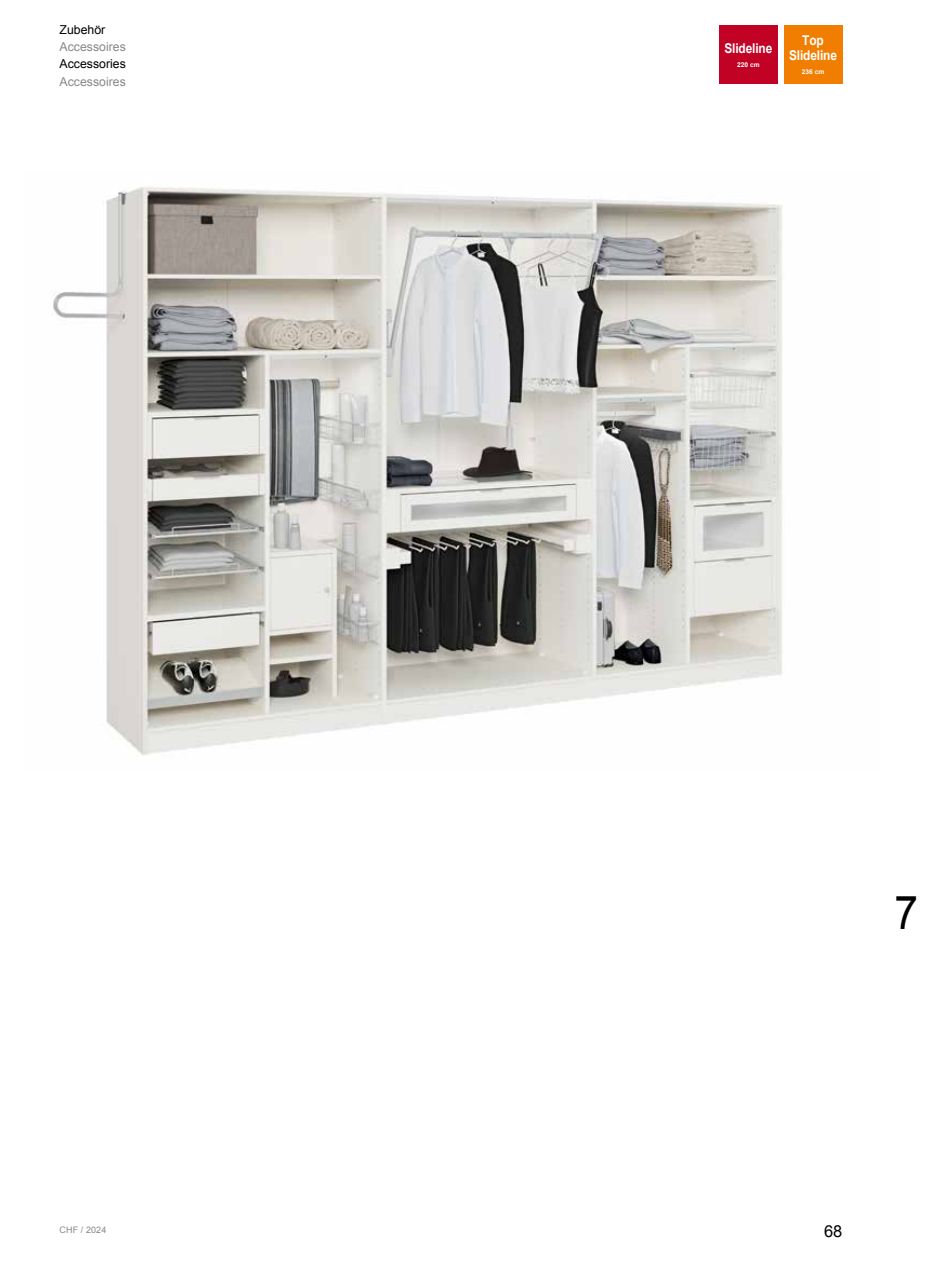
<style>
.page{position:relative;width:936px;height:1263px;background:#fff}
.page>*{position:absolute;margin:0;border:0;box-sizing:border-box;transform-origin:0 0}
.t1{font:46.5px "Arial";color:#000;scale:.91 1}
.t2{font:16.5px "Arial";color:#000}
.t3{font:700 13.5px/15px "Arial";letter-spacing:-.01em;color:#fff;text-align:center;scale:.88 1}
.t4{font:12.3px "Arial";color:#878988}
.t5{font:12.3px "Arial";color:#000}
.t6{font:9px "Arial";letter-spacing:.01em;color:#878988}
.t7{font:700 6.6px "Arial";color:#fff}
</style>
<div class="page">
<div style="left:719px;top:26px;width:58px;height:58px;background:#c20225"></div>
<div style="left:783px;top:26px;width:59px;height:58px;background:#f17e00"></div>
<img style="left:53px;top:187px;width:730px;height:569px">
<p class="t5" style="left:60px;top:22px;width:47px">Zubehör</p>
<p class="t4" style="left:60px;top:39px;width:68px">Accessoires</p>
<p class="t5" style="left:60px;top:56px;width:68px">Accessories</p>
<p class="t4" style="left:60px;top:73px;width:68px">Accessoires</p>
<p class="t3" style="left:724px;top:41px;width:56px">Slideline</p>
<p class="t7" style="left:737px;top:60px;width:24px">220 cm</p>
<p class="t3" style="left:789px;top:33px;width:56px">Top<br>Slideline</p>
<p class="t7" style="left:801px;top:68px;width:24px">236 cm</p>
<h1 class="t1" style="left:894px;top:882px;width:27px">7</h1>
<p class="t6" style="left:60px;top:1224px;width:48px">CHF / 2024</p>
<h2 class="t2" style="left:824px;top:1220px;width:20px">68</h2>
</div>
